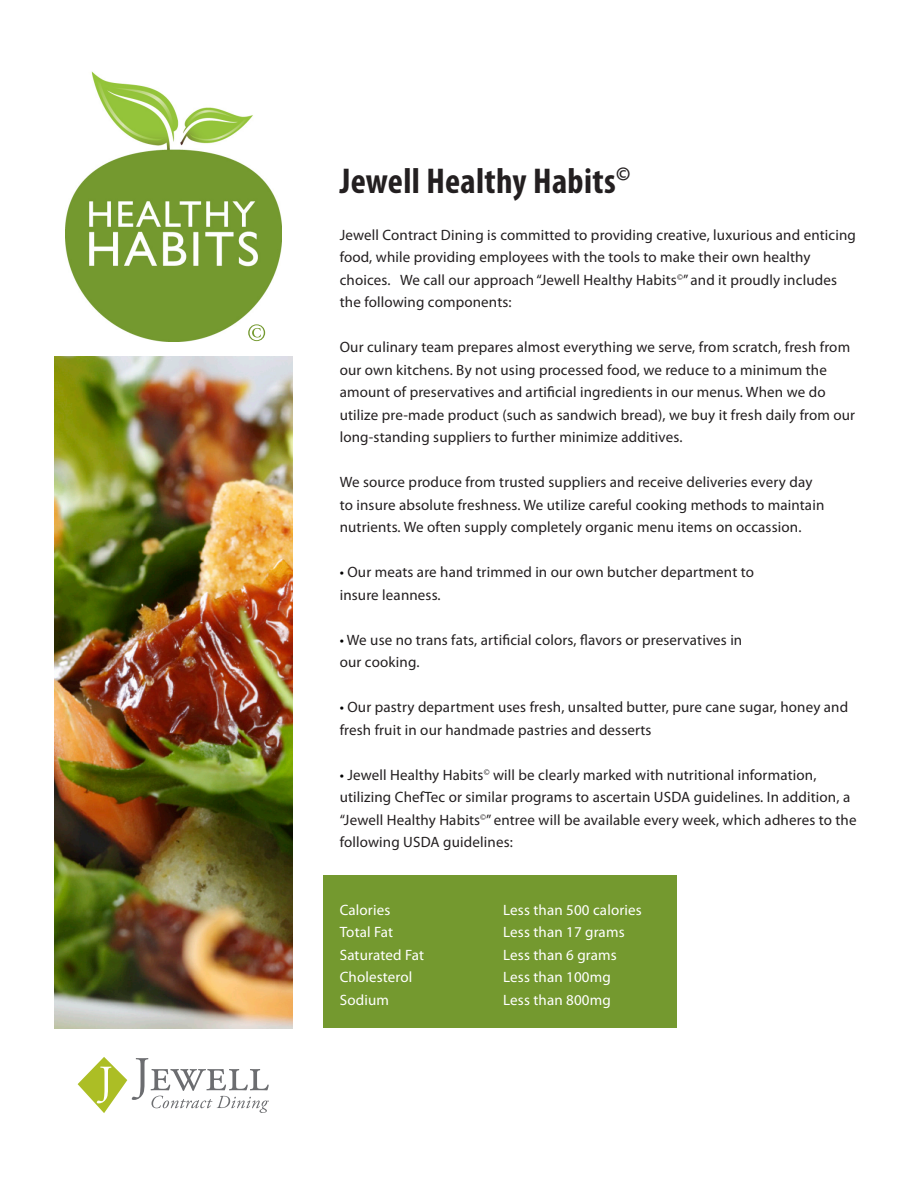
<style>
.page{position:relative;width:918px;height:1188px;background:#fff}
.page>*{position:absolute;margin:0;border:0;box-sizing:border-box;transform-origin:0 0}
.t1{font:700 condensed 36px "Myriad Pro";letter-spacing:.01em;color:#231f20}
.t2{font:15px/22.5px "Myriad Pro";letter-spacing:.01em;color:#231f20}
.t3{font:15px "Myriad Pro";letter-spacing:.01em;color:#fff}
.s1{color:#000}
</style>
<div class="page">
<div style="left:324px;top:876px;width:353px;height:152px;background:#74992f"></div>
<img style="left:54px;top:356px;width:239px;height:672px">
<svg style="left:78px;top:1057px;width:191px;height:56px"></svg>
<img style="left:66px;top:71px;width:215px;height:270px">
<svg style="left:248px;top:324px;width:17px;height:17px"></svg>
<p class="t1" style="left:340px;top:159px;width:292px">Jewell Healthy Habits<sup>©</sup></p>
<p class="t2" style="left:340px;top:223px;width:518px">Jewell Contract Dining is committed to providing creative, luxurious and enticing food, while providing employees with the tools to make their own healthy choices. We call our approach “Jewell Healthy Habits<sup>©</sup>” and it proudly includes the following components:</p>
<p class="t2" style="left:340px;top:336px;width:517px">Our culinary team prepares almost everything we serve, from scratch, fresh from our own kitchens. By not using processed food, we reduce to a minimum the amount of preservatives and artificial ingredients in our menus. When we do utilize pre-made product (such as sandwich bread), we buy it fresh daily from our long-standing suppliers to further minimize additives.</p>
<p class="t2" style="left:340px;top:471px;width:486px">We source produce from trusted suppliers and receive deliveries every day to insure absolute freshness. We utilize careful cooking methods to maintain nutrients. We often supply completely organic menu items on occassion.</p>
<p class="t2" style="left:340px;top:561px;width:416px"><span class="s1">•</span> Our meats are hand trimmed in our own butcher department to insure leanness.</p>
<p class="t2" style="left:340px;top:628px;width:404px"><span class="s1">•</span> We use no trans fats, artificial colors, flavors or preservatives in our cooking.</p>
<p class="t2" style="left:340px;top:696px;width:510px"><span class="s1">•</span> Our pastry department uses fresh, unsalted butter, pure cane sugar, honey and fresh fruit in our handmade pastries and desserts</p>
<p class="t2" style="left:340px;top:763px;width:518px"><span class="s1">•</span> Jewell Healthy Habits<sup>©</sup> will be clearly marked with nutritional information, utilizing ChefTec or similar programs to ascertain USDA guidelines. In addition, a “Jewell Healthy Habits<sup>©</sup>” entree will be available every week, which adheres to the following USDA guidelines:</p>
<p class="t3" style="left:340px;top:900px;width:52px">Calories</p>
<p class="t3" style="left:503px;top:900px;width:140px">Less than 500 calories</p>
<p class="t3" style="left:340px;top:923px;width:55px">Total Fat</p>
<p class="t3" style="left:503px;top:923px;width:123px">Less than 17 grams</p>
<p class="t3" style="left:340px;top:945px;width:86px">Saturated Fat</p>
<p class="t3" style="left:503px;top:945px;width:115px">Less than 6 grams</p>
<p class="t3" style="left:340px;top:968px;width:74px">Cholesterol</p>
<p class="t3" style="left:503px;top:968px;width:109px">Less than 100mg</p>
<p class="t3" style="left:340px;top:990px;width:51px">Sodium</p>
<p class="t3" style="left:503px;top:990px;width:109px">Less than 800mg</p>
</div>
